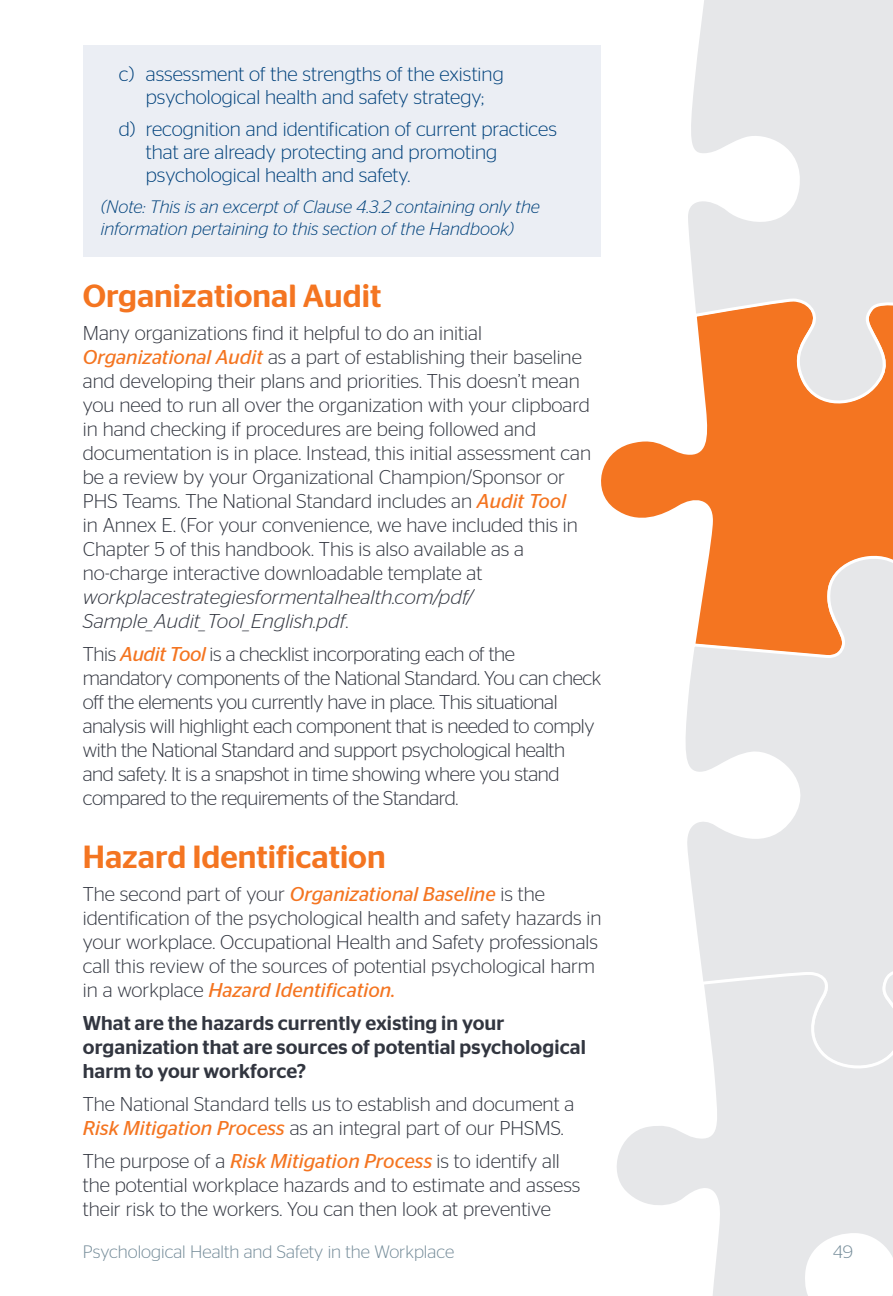
<style>
.page{position:relative;width:893px;height:1296px;background:#fff}
.page>*{position:absolute;margin:0;border:0;box-sizing:border-box;transform-origin:0 0}
.t1{font:500 32px "Stag Sans";color:#f47521}
.t2{font:300 20px/24px "Stag Sans";color:#323640}
.t3{font:300 20px/24px "Stag Sans";letter-spacing:-.02em;color:#323640}
.t4{font:300 20px/23px "Stag Sans";color:#01427c;text-align:center}
.t5{font:500 20px/24px "Stag Sans";letter-spacing:.005em;color:#323640}
.t6{font:italic 300 20px/24px "Stag Sans";color:#323640;scale:1.04 1}
.t7{font:italic 300 18px/22px "Stag Sans";color:#01427c}
.t8{font:300 18px "Stag Sans";color:#758c99}
.s1{font-weight:400;font-style:italic;color:#f47521}
.s2{font-style:normal}
</style>
<div class="page">
<svg style="left:601px;top:410px;width:292px;height:138px"></svg>
<svg style="left:685px;top:548px;width:208px;height:419px"></svg>
<svg style="left:617px;top:967px;width:276px;height:329px"></svg>
<svg style="left:688px;top:0;width:205px;height:410px"></svg>
<div style="left:83px;top:45px;width:517px;height:212px;background:#ebeef4"></div>
<p class="t4" style="left:119px;top:62px;width:386px">c) assessment of the strengths of the existing psychological health and safety strategy;</p>
<p class="t4" style="left:146px;top:117px;width:413px;text-align:left;text-indent:-27px">d) recognition and identification of current practices that are already protecting and promoting psychological health and safety.</p>
<p class="t7" style="left:101px;top:195px;width:441px">(Note: This is an excerpt of Clause 4.3.2 containing only the information pertaining to this section of the Handbook)</p>
<h1 class="t1" style="left:83px;top:277px;width:300px">Organizational Audit</h1>
<p class="t2" style="left:83px;top:321px;width:510px">Many organizations find it helpful to do an initial <span class="s1">Organizational Audit</span> as a part of establishing their baseline and developing their plans and priorities. This doesn’t mean you need to run all over the organization with your clipboard in hand checking if procedures are being followed and documentation is in place. Instead, this initial assessment can be a review by your Organizational Champion/Sponsor or PHS Teams. The National Standard includes an <span class="s1">Audit Tool<br></span>in Annex E. (For your convenience, we have included this in Chapter 5 of this handbook. This is also available as a no-charge interactive downloadable template at</p>
<p class="t6" style="left:83px;top:585px;width:377px">workplacestrategiesformentalhealth.com/pdf/<br>Sample_Audit_Tool_English.pdf<span class="s2">.</span></p>
<p class="t3" style="left:83px;top:642px;width:520px">This <span class="s1">Audit Tool</span> is a checklist incorporating each of the mandatory components of the National Standard. You can check off the elements you currently have in place. This situational analysis will highlight each component that is needed to comply with the National Standard and support psychological health and safety. It is a snapshot in time showing where you stand compared to the requirements of the Standard.</p>
<h1 class="t1" style="left:83px;top:838px;width:304px">Hazard Identification</h1>
<p class="t2" style="left:83px;top:882px;width:520px">The second part of your <span class="s1">Organizational Baseline</span> is the identification of the psychological health and safety hazards in your workplace. Occupational Health and Safety professionals call this review of the sources of potential psychological harm in a workplace <span class="s1">Hazard Identification.</span></p>
<p class="t5" style="left:83px;top:1011px;width:504px">What are the hazards currently existing in your organization that are sources of potential psychological harm to your workforce?</p>
<p class="t2" style="left:83px;top:1092px;width:493px">The National Standard tells us to establish and document a<br><span class="s1">Risk Mitigation Process</span> as an integral part of our PHSMS.</p>
<p class="t2" style="left:83px;top:1149px;width:499px">The purpose of a <span class="s1">Risk Mitigation Process</span> is to identify all the potential workplace hazards and to estimate and assess their risk to the workers. You can then look at preventive</p>
<p class="t8" style="left:83px;top:1242px;width:373px">Psychological Health and Safety in the Workplace</p>
<p class="t8" style="left:833px;top:1242px;width:21px">49</p>
</div>
